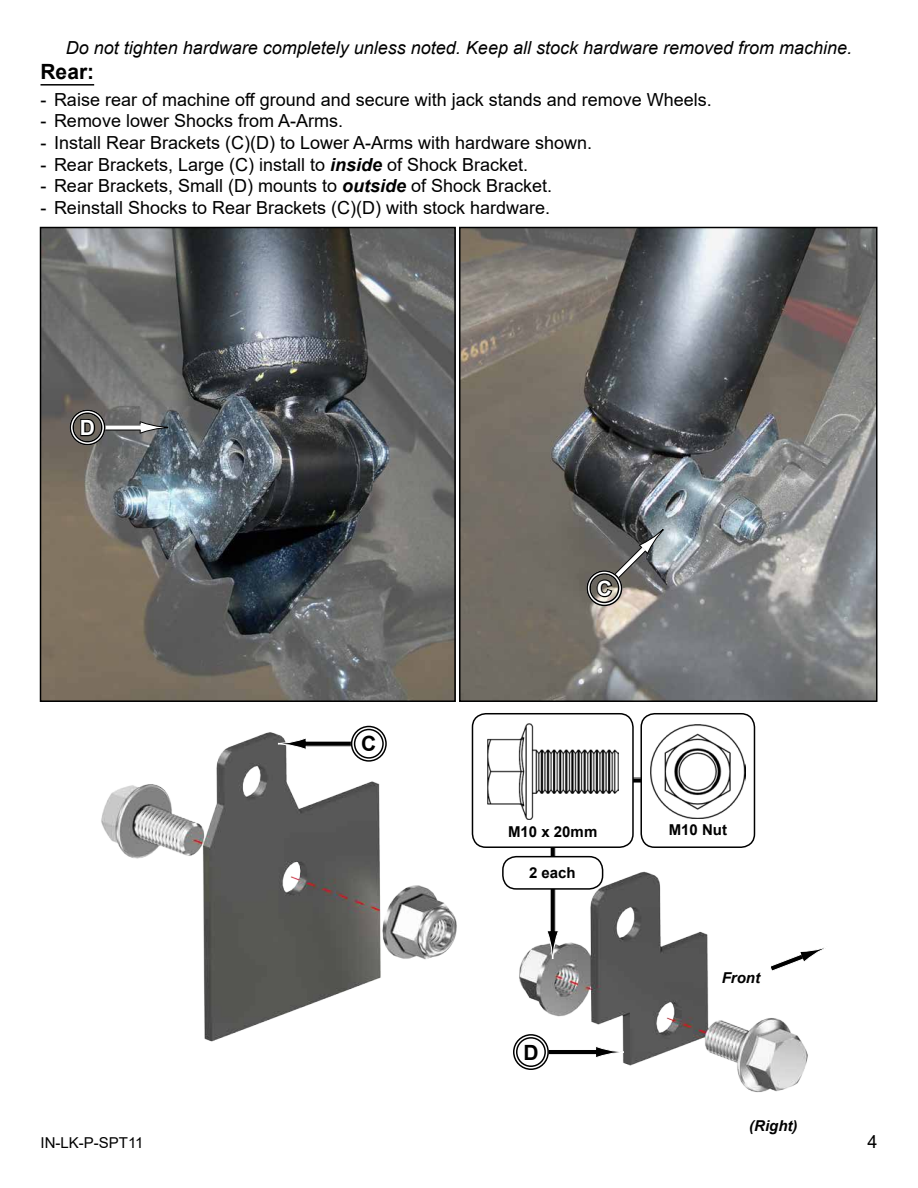
<style>
.page{position:relative;width:918px;height:1188px;background:#fff}
.page>*{position:absolute;margin:0;border:0;box-sizing:border-box;transform-origin:0 0}
.t1{font:700 21px "Arial";color:#000}
.t2{font:700 21px "Arial";color:#fff}
.t3{font:18px "Arial";color:#000}
.t4{font:italic 18px "Arial";color:#000}
.t5{font:700 15px "Arial";color:#000}
.t6{font:15px "Arial";color:#000}
.t7{font:italic 700 15px "Arial";color:#000}
.s1{font-weight:700;font-style:italic}
</style>
<div class="page">
<img style="left:43px;top:230px;width:410px;height:469px">
<div style="left:40px;top:227px;width:416px;height:475px;border:2px solid #000"></div>
<img style="left:462px;top:230px;width:413px;height:469px">
<div style="left:459px;top:227px;width:419px;height:475px;border:2px solid #000"></div>
<svg style="left:595px;top:528px;width:69px;height:71px"></svg>
<div style="left:586px;top:570px;width:36px;height:36px;border:4px solid #fff;border-radius:50%"></div>
<div style="left:586px;top:570px;width:36px;height:36px;border:1px solid #000;border-radius:50%"></div>
<div style="left:589px;top:573px;width:30px;height:30px;border:1px solid #000;border-radius:50%"></div>
<div style="left:103px;top:425px;width:38px;height:5px;background:#fff"></div>
<svg style="left:139px;top:421px;width:30px;height:13px"></svg>
<svg style="left:79px;top:417px;width:18px;height:20px"></svg>
<div style="left:70px;top:410px;width:35px;height:35px;border:4px solid #fff;border-radius:50%"></div>
<div style="left:70px;top:410px;width:35px;height:35px;border:1px solid #000;border-radius:50%"></div>
<div style="left:73px;top:413px;width:29px;height:29px;border:1px solid #000;border-radius:50%"></div>
<img style="left:101px;top:719px;width:707px;height:374px">
<div style="left:306px;top:741px;width:49px;height:5px;background:#000"></div>
<div style="left:305px;top:741px;width:50px;height:6px;border:1px solid #fff"></div>
<svg style="left:278px;top:737px;width:29px;height:13px"></svg>
<svg style="left:360px;top:733px;width:18px;height:21px"></svg>
<div style="left:351px;top:726px;width:36px;height:36px;border:4px solid #fff;border-radius:50%"></div>
<div style="left:351px;top:726px;width:36px;height:36px;border:1px solid #000;border-radius:50%"></div>
<div style="left:354px;top:729px;width:30px;height:30px;border:1px solid #000;border-radius:50%"></div>
<div style="left:547px;top:1049px;width:49px;height:6px;background:#000"></div>
<div style="left:546px;top:1049px;width:50px;height:6px;border:1px solid #fff"></div>
<svg style="left:595px;top:1045px;width:29px;height:14px"></svg>
<div style="left:550px;top:781px;width:5px;height:150px;background:#000"></div>
<div style="left:550px;top:781px;width:6px;height:150px;border:1px solid #fff"></div>
<svg style="left:546px;top:930px;width:13px;height:29px"></svg>
<svg style="left:523px;top:1042px;width:17px;height:20px"></svg>
<div style="left:513px;top:1034px;width:36px;height:36px;border:4px solid #fff;border-radius:50%"></div>
<div style="left:513px;top:1034px;width:36px;height:36px;border:1px solid #000;border-radius:50%"></div>
<div style="left:516px;top:1037px;width:30px;height:30px;border:1px solid #000;border-radius:50%"></div>
<div style="left:503px;top:857px;width:100px;height:32px;background:#fff;border-radius:14px"></div>
<div style="left:502px;top:856px;width:101px;height:34px;border:2px solid #000;border-radius:14px"></div>
<svg style="left:769px;top:947px;width:57px;height:25px"></svg>
<div style="left:601px;top:778px;width:87px;height:5px;background:#000"></div>
<hr style="left:40px;top:84px;width:54px;height:2px;background:#000">
<div style="left:472px;top:714px;width:161px;height:133px;background:#fff;border-radius:14px"></div>
<div style="left:472px;top:713px;width:162px;height:135px;border:2px solid #000;border-radius:14px"></div>
<img style="left:487px;top:724px;width:131px;height:96px">
<div style="left:641px;top:714px;width:113px;height:133px;background:#fff;border-radius:14px"></div>
<div style="left:640px;top:713px;width:115px;height:135px;border:2px solid #000;border-radius:14px"></div>
<img style="left:651px;top:724px;width:94px;height:94px">
<p class="t4" style="left:66px;top:36px;width:788px">Do not tighten hardware completely unless noted. Keep all stock hardware removed from machine.</p>
<p class="t1" style="left:40px;top:57px;width:55px">Rear:</p>
<p class="t3" style="left:40px;top:87px;width:673px">- Raise rear of machine off ground and secure with jack stands and remove Wheels.</p>
<p class="t3" style="left:40px;top:109px;width:304px">- Remove lower Shocks from A-Arms.</p>
<p class="t3" style="left:40px;top:130px;width:553px">- Install Rear Brackets (C)(D) to Lower A-Arms with hardware shown.</p>
<p class="t3" style="left:40px;top:152px;width:489px">- Rear Brackets, Large (C) install to <span class="s1">inside</span> of Shock Bracket.</p>
<p class="t3" style="left:40px;top:173px;width:513px">- Rear Brackets, Small (D) mounts to <span class="s1">outside</span> of Shock Bracket.</p>
<p class="t3" style="left:40px;top:195px;width:511px">- Reinstall Shocks to Rear Brackets (C)(D) with stock hardware.</p>
<p class="t2" style="left:80px;top:413px;width:17px">D</p>
<p class="t1" style="left:361px;top:729px;width:17px">C</p>
<p class="t2" style="left:597px;top:574px;width:17px">C</p>
<p class="t5" style="left:508px;top:821px;width:91px">M10 x 20mm</p>
<p class="t5" style="left:669px;top:819px;width:60px">M10 Nut</p>
<p class="t5" style="left:529px;top:862px;width:48px">2 each</p>
<p class="t1" style="left:523px;top:1038px;width:17px">D</p>
<p class="t7" style="left:722px;top:968px;width:40px">Front</p>
<p class="t7" style="left:749px;top:1116px;width:50px">(Right)</p>
<p class="t6" style="left:40px;top:1132px;width:105px">IN-LK-P-SPT11</p>
<p class="t3" style="left:867px;top:1129px;width:12px">4</p>
</div>
